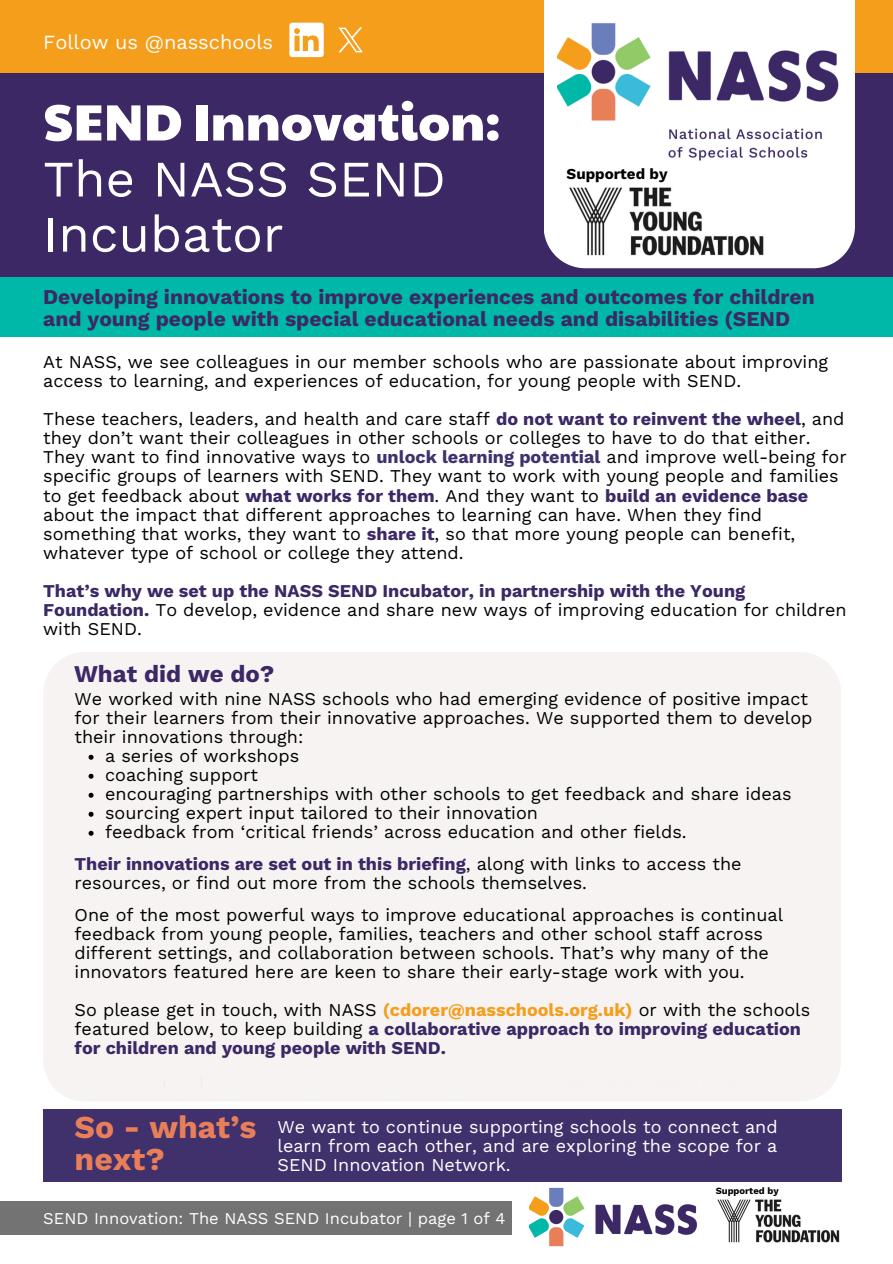
<style>
.page{position:relative;width:893px;height:1264px;background:#fff}
.page>*{position:absolute;margin:0;border:0;box-sizing:border-box;transform-origin:0 0}
.t1{font:51px/55.2px "Work Sans";color:#fff}
.t2{font:51px "Paytone One";color:#fff}
.t3{font:700 31.95px/31.5px "Work Sans";color:#e87f59}
.t4{font:700 24px "Work Sans";color:#3b2865}
.t5{font:700 21px/22.5px "Work Sans";color:#3b2865}
.t6{font:19.95px "Work Sans";color:#fff}
.t7{font:18px/19.2px "Work Sans";color:#000}
.t8{font:700 18px/19px "Work Sans";color:#3b2865}
.t9{font:18px/19.2px "Work Sans";color:#fff;text-align:justify}
.t10{font:16.5px "Work Sans";color:#fff}
.t11{font:700 15.15px "Work Sans";color:#000}
.t12{font:700 9.45px "Work Sans";color:#000}
.s1{font-weight:700;color:#3b2865}
.s2{font-weight:700;color:#40316d}
.s3{font-weight:400;color:#000}
.s4{color:#f59e1c}
</style>
<div class="page">
<div style="left:0;top:0;width:892px;height:73px;background:#f59e1c"></div>
<div style="left:0;top:252px;width:892px;height:85px;background:#00b8a8"></div>
<div style="left:0;top:73px;width:892px;height:204px;background:#3b2865"></div>
<div style="left:544px;top:0;width:310px;height:268px;background:#fff"></div>
<img style="left:557px;top:21px;width:283px;height:145px">
<img style="left:567px;top:181px;width:201px;height:75px">
<div style="left:44px;top:652px;width:796px;height:449px;background:#f7f3f3"></div>
<div style="left:0;top:1201px;width:512px;height:34px;background:#737373"></div>
<img style="left:717px;top:1199px;width:123px;height:43px">
<img style="left:529px;top:1187px;width:169px;height:60px">
<svg style="left:89px;top:754px;width:5px;height:5px"></svg>
<svg style="left:89px;top:773px;width:5px;height:5px"></svg>
<svg style="left:89px;top:792px;width:5px;height:5px"></svg>
<svg style="left:89px;top:811px;width:5px;height:5px"></svg>
<svg style="left:89px;top:830px;width:5px;height:5px"></svg>
<div style="left:43px;top:1109px;width:798px;height:72px;background:#40316d"></div>
<svg style="left:289px;top:23px;width:35px;height:34px"></svg>
<svg style="left:338px;top:27px;width:25px;height:26px"></svg>
<div style="left:75px;top:1069px;width:718px;height:25px;background:#f7f3f3"></div>
<h6 class="t6" style="left:43px;top:31px;width:231px">Follow us @nasschools</h6>
<p class="t2" style="left:43px;top:84px;width:458px">SEND Innovation:</p>
<p class="t1" style="left:43px;top:151px;width:404px">The NASS SEND<br>Incubator</p>
<p class="t5" style="left:43px;top:285px;width:773px">Developing innovations to improve experiences and outcomes for children and young people with special educational needs and disabilities (SEND</p>
<p class="t7" style="left:43px;top:352px;width:786px">At NASS, we see colleagues in our member schools who are passionate about improving access to learning, and experiences of education, for young people with SEND.</p>
<p class="t7" style="left:43px;top:409px;width:805px">These teachers, leaders, and health and care staff <span class="s1">do not want to reinvent the wheel</span>, and they don’t want their colleagues in other schools or colleges to have to do that either.<br>They want to find innovative ways to <span class="s2">unlock learning potential</span> and improve well-being for specific groups of learners with SEND. They want to work with young people and families to get feedback about <span class="s1">what works for them</span>. And they want to <span class="s1">build an evidence base </span>about the impact that different approaches to learning can have. When they find something that works, they want to <span class="s1">share it</span>, so that more young people can benefit, whatever type of school or college they attend.</p>
<h6 class="t8" style="left:43px;top:581px;width:805px">That’s why we set up the NASS SEND Incubator, in partnership with the Young<br>Foundation. <span class="s3">To develop, evidence and share new ways of improving education for children with SEND.</span></h6>
<h6 class="t4" style="left:74px;top:660px;width:202px">What did we do?</h6>
<h5 class="t11" style="left:566px;top:164px;width:102px">Supported by</h5>
<p class="t7" style="left:75px;top:689px;width:739px">We worked with nine NASS schools who had emerging evidence of positive impact for their learners from their innovative approaches. We supported them to develop their innovations through:</p>
<h1 class="t7" style="left:105px;top:746px;width:195px">a series of workshops</h1>
<h1 class="t7" style="left:105px;top:765px;width:154px">coaching support</h1>
<h4 class="t7" style="left:105px;top:784px;width:687px">encouraging partnerships with other schools to get feedback and share ideas</h4>
<h6 class="t7" style="left:105px;top:803px;width:434px">sourcing expert input tailored to their innovation</h6>
<h6 class="t7" style="left:105px;top:822px;width:583px">feedback from ‘critical friends’ across education and other fields.</h6>
<h6 class="t7" style="left:75px;top:854px;width:668px"><span class="s1">Their innovations are set out in this briefing</span>, along with links to access the resources, or find out more from the schools themselves.</h6>
<h3 class="t7" style="left:75px;top:905px;width:710px">One of the most powerful ways to improve educational approaches is continual feedback from young people, families, teachers and other school staff across different settings, and collaboration between schools. That’s why many of the innovators featured here are keen to share their early-stage work with you.</h3>
<h6 class="t8" style="left:75px;top:1000px;width:737px"><span class="s3">So please get in touch, with NASS</span> <span class="s4">(cdorer@nasschools.org.uk)</span> <span class="s3">or with the schools featured below, to keep building</span> a collaborative approach to improving education for children and young people with SEND.</h6>
<p class="t3" style="left:75px;top:1111px;width:183px">So - what’s next?</p>
<h2 class="t9" style="left:277px;top:1116px;width:501px">We want to continue supporting schools to connect and learn from each other, and are exploring the scope for a SEND Innovation Network.</h2>
<h6 class="t10" style="left:43px;top:1208px;width:464px">SEND Innovation: The NASS SEND Incubator | page 1 of 4</h6>
<p class="t12" style="left:715px;top:1185px;width:65px">Supported by</p>
</div>
